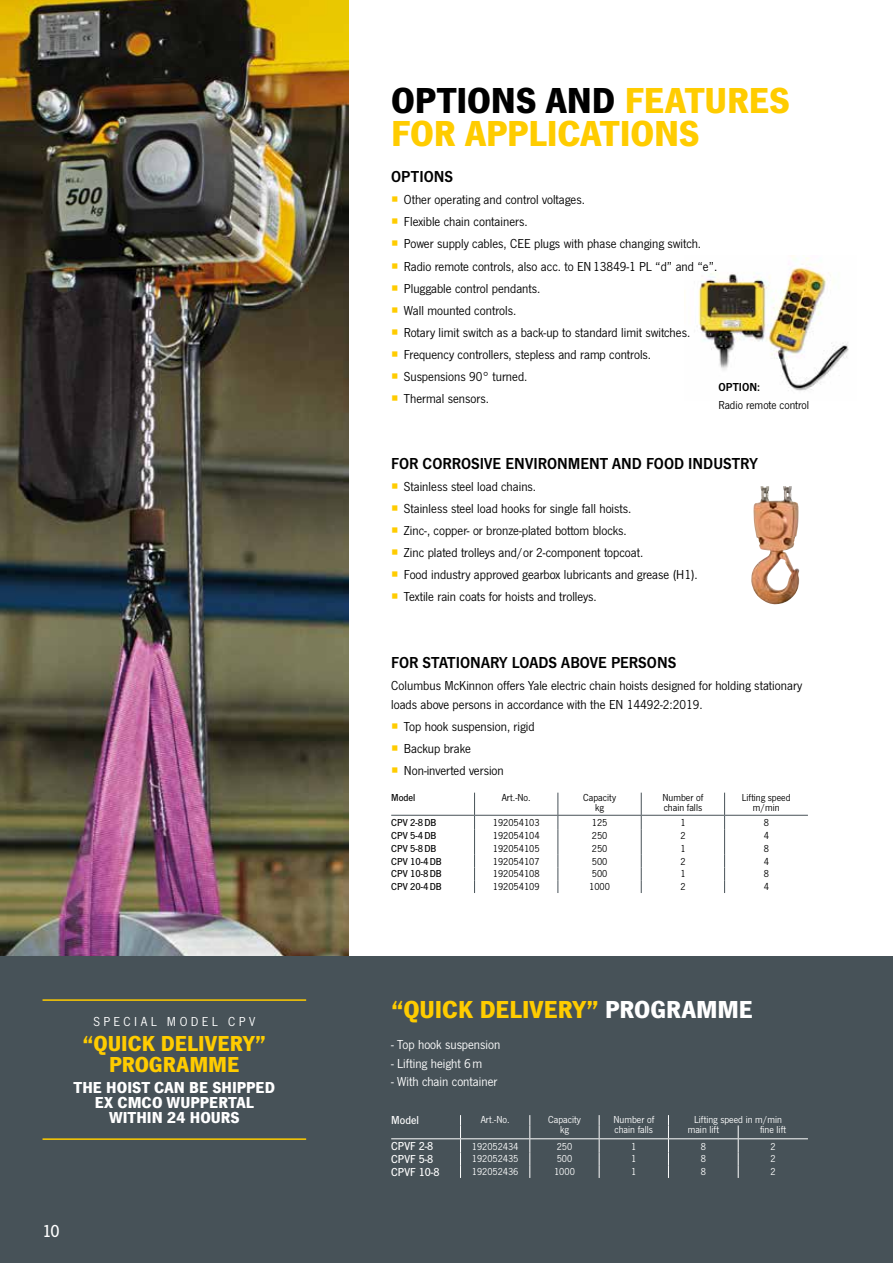
<style>
.page{position:relative;width:893px;height:1263px;background:#fff}
.page>*{position:absolute;margin:0;border:0;box-sizing:border-box;transform-origin:0 0}
.t1{font:700 37.5px/33px "News Got";letter-spacing:-.005em;color:#fc0}
.t2{font:700 25.5px "News Got";letter-spacing:-.005em;color:#fc0}
.t3{font:700 22.5px/21px "News Got";letter-spacing:-.005em;color:#fc0;text-align:center}
.t4{font:500 18px "News Got";color:#fff}
.t5{font:16.5px "News Got Dem";color:#000}
.t6{font:700 16.5px/15px "News Got";color:#fff;text-align:center}
.t7{font:13.5px/18.6px "News Got";color:#000}
.t8{font:13.5px "News Got";color:#fff}
.t9{font:13.5px "News Got";letter-spacing:.255em;color:#fff}
.t10{font:500 12px "News Got";color:#fff}
.t11{font:12px "News Got";color:#000}
.t12{font:12px "News Got Dem";color:#000}
.t13{font:10.5px/10.5px "News Got";color:#000;text-align:center}
.t14{font:10.5px/10.5px "News Got";color:#fff}
.t15{font:500 10.5px "News Got";color:#000}
.s1{color:#000}
.s2{color:#fc0}
.s3{color:#fff}
</style>
<div class="page">
<img style="left:698px;top:255px;width:151px;height:136px">
<img style="left:0;top:0;width:349px;height:957px">
<div style="left:0;top:957px;width:893px;height:306px;background:#475258"></div>
<hr style="left:43px;top:999px;width:263px;height:2px;background:#fc0">
<hr style="left:43px;top:1138px;width:263px;height:2px;background:#fc0">
<img style="left:751px;top:486px;width:48px;height:119px">
<svg style="left:460px;top:1115px;width:1px;height:63px"></svg>
<svg style="left:599px;top:1115px;width:1px;height:63px"></svg>
<hr style="left:391px;top:1138px;width:69px;height:1px;background:#fff">
<hr style="left:460px;top:1138px;width:70px;height:1px;background:#fff">
<hr style="left:668px;top:1138px;width:70px;height:1px;background:#fff">
<hr style="left:738px;top:1138px;width:70px;height:1px;background:#fff">
<svg style="left:738px;top:1125px;width:1px;height:53px"></svg>
<svg style="left:529px;top:1115px;width:1px;height:63px"></svg>
<svg style="left:668px;top:1115px;width:1px;height:63px"></svg>
<hr style="left:530px;top:1138px;width:69px;height:1px;background:#fff">
<hr style="left:599px;top:1138px;width:69px;height:1px;background:#fff">
<svg style="left:474px;top:793px;width:1px;height:100px"></svg>
<hr style="left:475px;top:815px;width:83px;height:1px;background:#475258">
<svg style="left:557px;top:793px;width:1px;height:100px"></svg>
<svg style="left:641px;top:793px;width:1px;height:100px"></svg>
<svg style="left:724px;top:793px;width:1px;height:100px"></svg>
<hr style="left:641px;top:815px;width:84px;height:1px;background:#475258">
<hr style="left:391px;top:815px;width:84px;height:1px;background:#475258">
<hr style="left:558px;top:815px;width:83px;height:1px;background:#475258">
<hr style="left:725px;top:815px;width:83px;height:1px;background:#475258">
<p class="t9" style="left:93px;top:1014px;width:163px">SPECIAL MODEL CPV</p>
<h3 class="t3" style="left:83px;top:1033px;width:185px">“QUICK DELIVERY”<br>PROGRAMME</h3>
<p class="t6" style="left:74px;top:1079px;width:203px">THE HOIST CAN BE SHIPPED<br>EX CMCO WUPPERTAL<br>WITHIN 24 HOURS</p>
<h3 class="t4" style="left:43px;top:1221px;width:19px">10</h3>
<h1 class="t1" style="left:391px;top:84px;width:400px"><span class="s1">OPTIONS AND</span> FEATURES<br>FOR APPLICATIONS</h1>
<p class="t5" style="left:391px;top:167px;width:63px">OPTIONS</p>
<p class="t7" style="left:391px;top:191px;width:195px"><span class="s2">○</span> Other operating and control voltages.</p>
<p class="t7" style="left:391px;top:213px;width:138px"><span class="s2">○</span> Flexible chain containers.</p>
<p class="t7" style="left:391px;top:235px;width:311px"><span class="s2">○</span> Power supply cables, CEE plugs with phase changing switch.</p>
<p class="t7" style="left:391px;top:257px;width:328px"><span class="s2">○</span> Radio remote controls, also acc. to EN13849-1 PL “d” and “e”.</p>
<p class="t7" style="left:391px;top:279px;width:151px"><span class="s2">○</span> Pluggable control pendants.</p>
<p class="t7" style="left:391px;top:301px;width:127px"><span class="s2">○</span> Wall mounted controls.</p>
<p class="t7" style="left:391px;top:323px;width:301px"><span class="s2">○</span> Rotary limit switch as a back-up to standard limit switches.</p>
<p class="t7" style="left:391px;top:345px;width:261px"><span class="s2">○</span> Frequency controllers, stepless and ramp controls.</p>
<p class="t7" style="left:391px;top:367px;width:138px"><span class="s2">○</span> Suspensions 90° turned.</p>
<p class="t7" style="left:391px;top:389px;width:99px"><span class="s2">○</span> Thermal sensors.</p>
<p class="t12" style="left:719px;top:380px;width:43px">OPTION:</p>
<p class="t11" style="left:719px;top:398px;width:92px">Radio remote control</p>
<p class="t5" style="left:391px;top:454px;width:368px">FOR CORROSIVE ENVIRONMENT AND FOOD INDUSTRY</p>
<p class="t7" style="left:391px;top:478px;width:146px"><span class="s2">○</span> Stainless steel load chains.</p>
<p class="t7" style="left:391px;top:500px;width:242px"><span class="s2">○</span> Stainless steel load hooks for single fall hoists.</p>
<p class="t7" style="left:391px;top:522px;width:237px"><span class="s2">○</span> Zinc-, copper- or bronze-plated bottom blocks.</p>
<p class="t7" style="left:391px;top:544px;width:254px"><span class="s2">○</span> Zinc plated trolleys and/or 2-component topcoat.</p>
<p class="t7" style="left:391px;top:566px;width:308px"><span class="s2">○</span> Food industry approved gearbox lubricants and grease (H1).</p>
<p class="t7" style="left:391px;top:588px;width:207px"><span class="s2">○</span> Textile rain coats for hoists and trolleys.</p>
<p class="t5" style="left:391px;top:653px;width:287px">FOR STATIONARY LOADS ABOVE PERSONS</p>
<p class="t7" style="left:391px;top:676px;width:413px">Columbus McKinnon offers Yale electric chain hoists designed for holding stationary loads above persons in accordance with the EN 14492-2:2019.</p>
<p class="t7" style="left:391px;top:717px;width:145px"><span class="s2">○</span> Top hook suspension, rigid</p>
<p class="t7" style="left:391px;top:739px;width:81px"><span class="s2">○</span> Backup brake</p>
<p class="t7" style="left:391px;top:761px;width:114px"><span class="s2">○</span> Non-inverted version</p>
<p class="t15" style="left:391px;top:791px;width:26px">Model</p>
<p class="t13" style="left:502px;top:792px;width:30px">Art.-No.</p>
<p class="t13" style="left:583px;top:792px;width:34px">Capacity kg</p>
<p class="t13" style="left:663px;top:792px;width:42px;text-align:left">Number of chain falls</p>
<p class="t13" style="left:742px;top:792px;width:50px">Lifting speed m/min</p>
<p class="t15" style="left:391px;top:817px;width:47px">CPV 2-8DB</p>
<p class="t13" style="left:493px;top:818px;width:48px">192054103</p>
<p class="t13" style="left:592px;top:818px;width:17px">125</p>
<p class="t13" style="left:680px;top:818px;width:7px">1</p>
<p class="t13" style="left:764px;top:818px;width:7px">8</p>
<p class="t15" style="left:391px;top:830px;width:47px">CPV 5-4DB</p>
<p class="t13" style="left:493px;top:830px;width:48px">192054104</p>
<p class="t13" style="left:592px;top:830px;width:17px">250</p>
<p class="t13" style="left:680px;top:830px;width:7px">2</p>
<p class="t13" style="left:764px;top:830px;width:7px">4</p>
<p class="t15" style="left:391px;top:842px;width:47px">CPV 5-8DB</p>
<p class="t13" style="left:493px;top:843px;width:48px">192054105</p>
<p class="t13" style="left:592px;top:843px;width:17px">250</p>
<p class="t13" style="left:680px;top:843px;width:7px">1</p>
<p class="t13" style="left:764px;top:843px;width:7px">8</p>
<p class="t15" style="left:391px;top:855px;width:52px">CPV 10-4DB</p>
<p class="t13" style="left:493px;top:856px;width:48px">192054107</p>
<p class="t13" style="left:592px;top:856px;width:17px">500</p>
<p class="t13" style="left:680px;top:856px;width:7px">2</p>
<p class="t13" style="left:764px;top:856px;width:7px">4</p>
<p class="t15" style="left:391px;top:868px;width:52px">CPV 10-8DB</p>
<p class="t13" style="left:493px;top:869px;width:48px">192054108</p>
<p class="t13" style="left:592px;top:869px;width:17px">500</p>
<p class="t13" style="left:680px;top:869px;width:7px">1</p>
<p class="t13" style="left:764px;top:869px;width:7px">8</p>
<p class="t15" style="left:391px;top:881px;width:52px">CPV 20-4DB</p>
<p class="t13" style="left:493px;top:881px;width:48px">192054109</p>
<p class="t13" style="left:589px;top:881px;width:22px">1000</p>
<p class="t13" style="left:680px;top:881px;width:7px">2</p>
<p class="t13" style="left:764px;top:881px;width:7px">4</p>
<h2 class="t2" style="left:391px;top:995px;width:363px">“QUICK DELIVERY” <span class="s3">PROGRAMME</span></h2>
<p class="t8" style="left:391px;top:1037px;width:111px">- Top hook suspension</p>
<p class="t8" style="left:391px;top:1055px;width:93px">- Lifting height 6m</p>
<p class="t8" style="left:391px;top:1074px;width:108px">- With chain container</p>
<p class="t10" style="left:391px;top:1113px;width:29px">Model</p>
<p class="t14" style="left:481px;top:1114px;width:30px">Art.-No.</p>
<p class="t14" style="left:548px;top:1114px;width:34px;text-align:center">Capacity kg</p>
<p class="t14" style="left:613px;top:1114px;width:42px">Number of chain falls</p>
<p class="t14" style="left:688px;top:1114px;width:96px;text-indent:7px">Lifting speed in m/min main lift</p>
<p class="t14" style="left:760px;top:1125px;width:27px">fine lift</p>
<p class="t10" style="left:391px;top:1139px;width:44px">CPVF 2-8</p>
<p class="t14" style="left:472px;top:1141px;width:48px">192052434</p>
<p class="t14" style="left:557px;top:1141px;width:17px">250</p>
<p class="t14" style="left:631px;top:1141px;width:7px">1</p>
<p class="t14" style="left:701px;top:1141px;width:7px">8</p>
<p class="t14" style="left:770px;top:1141px;width:7px">2</p>
<p class="t10" style="left:391px;top:1152px;width:44px">CPVF 5-8</p>
<p class="t14" style="left:472px;top:1154px;width:48px">192052435</p>
<p class="t14" style="left:557px;top:1154px;width:17px">500</p>
<p class="t14" style="left:631px;top:1154px;width:7px">1</p>
<p class="t14" style="left:701px;top:1154px;width:7px">8</p>
<p class="t14" style="left:770px;top:1154px;width:7px">2</p>
<p class="t10" style="left:391px;top:1165px;width:50px">CPVF 10-8</p>
<p class="t14" style="left:472px;top:1166px;width:48px">192052436</p>
<p class="t14" style="left:554px;top:1166px;width:22px">1000</p>
<p class="t14" style="left:631px;top:1166px;width:7px">1</p>
<p class="t14" style="left:701px;top:1166px;width:7px">8</p>
<p class="t14" style="left:770px;top:1166px;width:7px">2</p>
</div>
